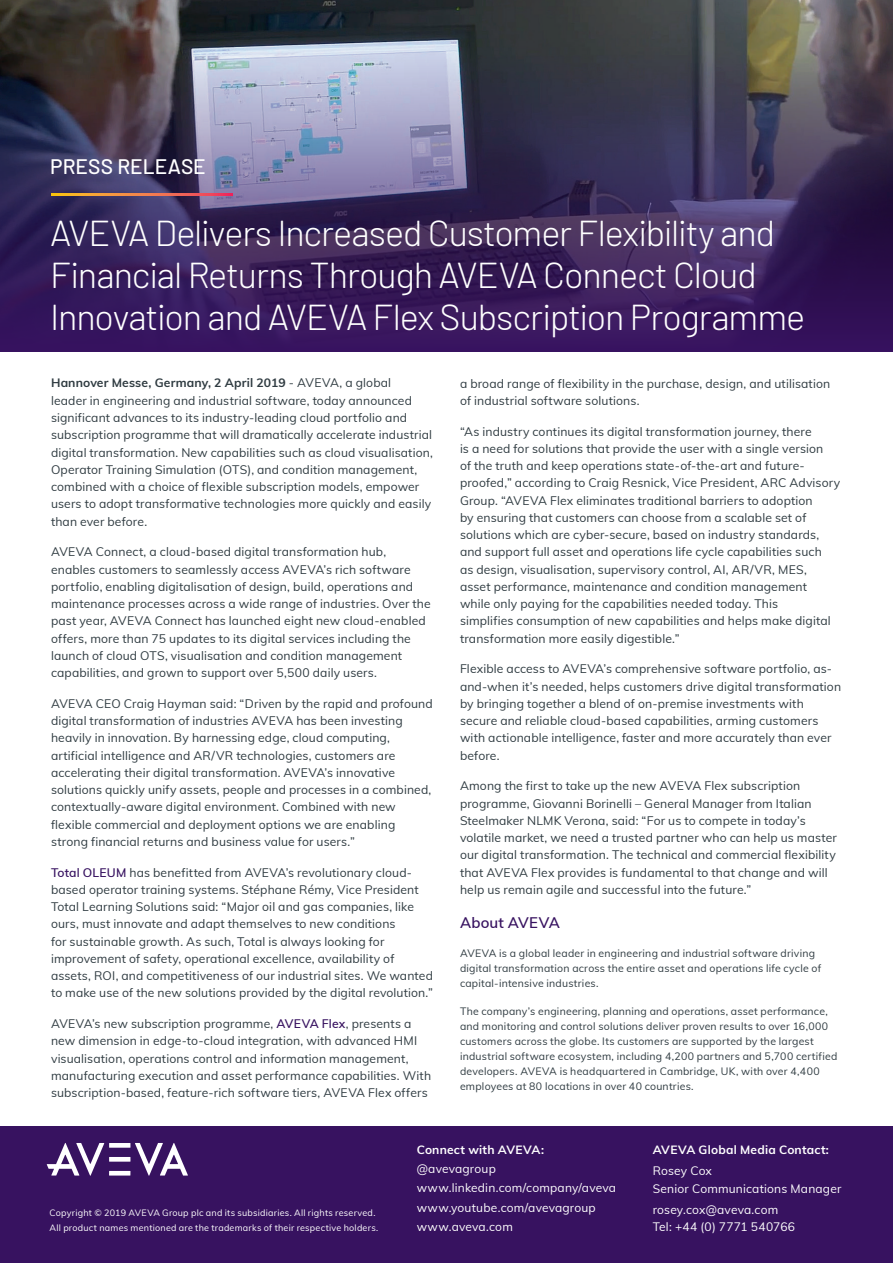
<style>
.page{position:relative;width:893px;height:1263px;background:#fff}
.page>*{position:absolute;margin:0;border:0;box-sizing:border-box;transform-origin:0 0}
.t1{font:300 36px/42px "Barlow";letter-spacing:-.03em;color:#fff}
.t2{font:500 21px "Barlow";color:#fff}
.t3{font:600 15px "Muli";letter-spacing:.01em;color:#371260}
.t4{font:12.15px/17.2px "Muli";letter-spacing:.01em;color:#2f3b41}
.t5{font:12px/19.2px "Muli";letter-spacing:.015em;color:#fff}
.t6{font:700 12px "Muli";letter-spacing:.015em;color:#fff}
.t7{font:10.5px/15px "Muli";letter-spacing:.02em;color:#2f3b41}
.t8{font:9px/15px "Muli";letter-spacing:.025em;color:#fff}
.s1{font-weight:700}
.s2{font-weight:600;color:#371260}
</style>
<div class="page">
<img style="left:0;top:0;width:893px;height:352px">
<svg style="left:51px;top:193px;width:181px;height:2px"></svg>
<div style="left:0;top:1127px;width:893px;height:136px;background:#371260"></div>
<div style="left:109px;top:1143px;width:21px;height:5px;background:#fff"></div>
<div style="left:109px;top:1157px;width:21px;height:5px;background:#fff"></div>
<hr style="left:109px;top:1171px;width:21px;height:4px;background:#fff">
<svg style="left:47px;top:1143px;width:57px;height:33px"></svg>
<svg style="left:135px;top:1143px;width:53px;height:33px"></svg>
<h2 class="t2" style="left:50px;top:153px;width:157px">PRESS RELEASE</h2>
<h1 class="t1" style="left:50px;top:211px;width:756px">AVEVA Delivers Increased Customer Flexibility and<br>Financial Returns Through AVEVA Connect Cloud<br>Innovation and AVEVA Flex Subscription Programme</h1>
<p class="t4" style="left:51px;top:374px;width:383px"><span class="s1">Hannover Messe, Germany, 2 April 2019</span> - AVEVA, a global<br>leader in engineering and industrial software, today announced significant advances to its industry-leading cloud portfolio and subscription programme that will dramatically accelerate industrial digital transformation. New capabilities such as cloud visualisation, Operator Training Simulation (OTS), and condition management, combined with a choice of flexible subscription models, empower users to adopt transformative technologies more quickly and easily than ever before.</p>
<p class="t4" style="left:51px;top:543px;width:381px">AVEVA Connect, a cloud-based digital transformation hub, enables customers to seamlessly access AVEVA’s rich software portfolio, enabling digitalisation of design, build, operations and maintenance processes across a wide range of industries. Over the past year, AVEVA Connect has launched eight new cloud-enabled offers, more than 75 updates to its digital services including the launch of cloud OTS, visualisation and condition management capabilities, and grown to support over 5,500 daily users.</p>
<p class="t4" style="left:51px;top:694px;width:383px">AVEVA CEO Craig Hayman said: “Driven by the rapid and profound digital transformation of industries AVEVA has been investing heavily in innovation. By harnessing edge, cloud computing, artificial intelligence and AR/VR technologies, customers are accelerating their digital transformation. AVEVA’s innovative solutions quickly unify assets, people and processes in a combined, contextually-aware digital environment. Combined with new flexible commercial and deployment options we are enabling strong financial returns and business value for users.”</p>
<p class="t4" style="left:51px;top:863px;width:383px"><span class="s2">Total OLEUM</span> has benefitted from AVEVA’s revolutionary cloud&shy;based operator training systems. Stéphane Rémy, Vice President Total Learning Solutions said: “Major oil and gas companies, like ours, must innovate and adapt themselves to new conditions<br>for sustainable growth. As such, Total is always looking for improvement of safety, operational excellence, availability of assets, ROI, and competitiveness of our industrial sites. We wanted to make use of the new solutions provided by the digital revolution.”</p>
<p class="t4" style="left:51px;top:1014px;width:382px">AVEVA’s new subscription programme, <span class="s2">AVEVA Flex</span>, presents a new dimension in edge-to-cloud integration, with advanced HMI visualisation, operations control and information management, manufacturing execution and asset performance capabilities. With subscription-based, feature-rich software tiers, AVEVA Flex offers</p>
<p class="t4" style="left:460px;top:374px;width:372px">a broad range of flexibility in the purchase, design, and utilisation of industrial software solutions.</p>
<p class="t4" style="left:460px;top:422px;width:382px">“As industry continues its digital transformation journey, there<br>is a need for solutions that provide the user with a single version<br>of the truth and keep operations state-of-the-art and future&shy;proofed,” according to Craig Resnick, Vice President, ARC Advisory Group. “AVEVA Flex eliminates traditional barriers to adoption<br>by ensuring that customers can choose from a scalable set of solutions which are cyber-secure, based on industry standards, and support full asset and operations life cycle capabilities such<br>as design, visualisation, supervisory control, AI, AR/VR, MES, asset performance, maintenance and condition management while only paying for the capabilities needed today. This<br>simplifies consumption of new capabilities and helps make digital transformation more easily digestible.”</p>
<p class="t4" style="left:460px;top:660px;width:383px">Flexible access to AVEVA’s comprehensive software portfolio, as&shy;and-when it’s needed, helps customers drive digital transformation by bringing together a blend of on-premise investments with secure and reliable cloud-based capabilities, arming customers with actionable intelligence, faster and more accurately than ever before.</p>
<p class="t4" style="left:460px;top:777px;width:378px">Among the first to take up the new AVEVA Flex subscription programme, Giovanni Borinelli – General Manager from Italian Steelmaker NLMK Verona, said: “For us to compete in today’s volatile market, we need a trusted partner who can help us master our digital transformation. The technical and commercial flexibility that AVEVA Flex provides is fundamental to that change and will help us remain agile and successful into the future.”</p>
<p class="t3" style="left:460px;top:912px;width:101px">About AVEVA</p>
<p class="t7" style="left:460px;top:945px;width:363px">AVEVA is a global leader in engineering and industrial software driving digital transformation across the entire asset and operations life cycle of capital-intensive industries.</p>
<p class="t7" style="left:460px;top:1003px;width:379px">The company’s engineering, planning and operations, asset performance, and monitoring and control solutions deliver proven results to over 16,000 customers across the globe. Its customers are supported by the largest industrial software ecosystem, including 4,200 partners and 5,700 certified developers. AVEVA is headquartered in Cambridge, UK, with over 4,400 employees at 80 locations in over 40 countries.</p>
<p class="t8" style="left:50px;top:1205px;width:330px">Copyright © 2019 AVEVA Group plc and its subsidiaries. All rights reserved.<br>All product names mentioned are the trademarks of their respective holders.</p>
<p class="t6" style="left:417px;top:1141px;width:129px">Connect with AVEVA:</p>
<p class="t5" style="left:417px;top:1158px;width:201px">@avevagroup www.linkedin.com/company/aveva www.youtube.com/avevagroup www.aveva.com</p>
<p class="t6" style="left:653px;top:1141px;width:178px">AVEVA Global Media Contact:</p>
<p class="t5" style="left:653px;top:1162px;width:190px;line-height:17.2px">Rosey Cox<br>Senior Communications Manager</p>
<p class="t5" style="left:653px;top:1200px;width:144px;line-height:17.2px">rosey.cox@aveva.com<br>Tel: +44 (0) 7771 540766</p>
</div>
